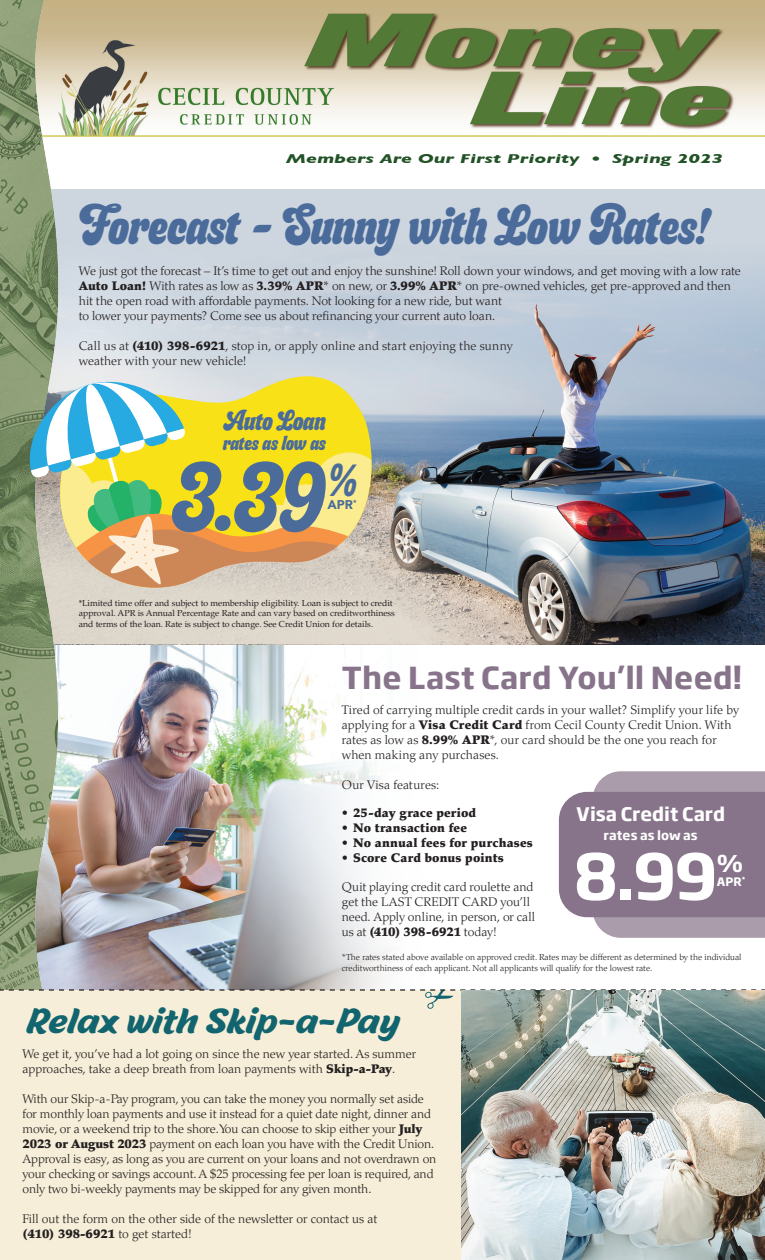
<style>
.page{position:relative;width:765px;height:1260px;background:#fff}
.page>*{position:absolute;margin:0;border:0;box-sizing:border-box;transform-origin:0 0}
.HEADLINES{font:93.5px "Budge";color:#4b6c9b}
.HEADLINES-2{font:700 62.12px "Soho Gothic Pro";color:#fff}
.BODY_COPY{font:50px "Budge";color:#4b6c9b}
.HEADLINES-3{font:45.62px "Budge";color:#4b6c9b}
.BODY_COPY-2{font:35px "Malvie";color:#12656e}
.BODY_COPY-3{font:700 30px "Soho Gothic Pro";letter-spacing:.005em;color:#87748a}
.t1{font:25.62px "Budge";letter-spacing:-.005em;color:#4b6c9b}
.HEADLINES-4{font:700 22.88px "Soho Gothic Pro";color:#fff}
.t2{font:19.75px "Budge";letter-spacing:-.005em;color:#4b6c9b}
.t3{font:700 18.5px "Soho Gothic Pro";color:#fff}
.t4{font:italic 700 13.12px "Gill Sans";color:#225227;scale:1.5 1}
.HEADLINES-5{font:900 12.62px "Avenir";color:#4b6c9b}
.BODY_COPY-4{font:300 12.5px/15px "Palatino LT Pro";letter-spacing:-.01em;color:#231f20}
.BODY_COPY-5{font:900 12.5px "Palatino LT Pro";letter-spacing:.01em;color:#231f20}
.BODY_COPY-6{font:300 12.5px "Palatino LT Pro";letter-spacing:.015em;color:#231f20}
.t5{font:700 12.5px "Soho Gothic Pro";letter-spacing:.005em;color:#fff}
.HEADLINES-6{font:700 11.5px "Soho Gothic Pro";color:#fff}
.DISCLAIMERS{font:8.75px/10.5px "Palatino LT Std";color:#231f20}
.DISCLAIMERS-2{font:300 8.75px/10.5px "Palatino LT Pro";color:#231f20}
.s1{font-family:"Palatino LT Std"}
.s2{font-weight:900}
.s3{font-weight:300}
</style>
<div class="page">
<img style="left:71px;top:0;width:694px;height:137px">
<img style="left:71px;top:645px;width:317px;height:344px">
<div style="left:0;top:990px;width:765px;height:270px;background:#f6eed8"></div>
<img style="left:71px;top:189px;width:694px;height:456px">
<img style="left:71px;top:457px;width:504px;height:188px">
<img style="left:0;top:0;width:71px;height:989px">
<svg style="left:30px;top:376px;width:342px;height:232px;background:#d5cc7c"></svg>
<svg style="left:0;top:989px;width:765px;height:20px"></svg>
<svg style="left:559px;top:771px;width:206px;height:167px;background:#958497"></svg>
<img style="left:461px;top:991px;width:304px;height:269px">
<p class="t4" style="left:286px;top:151px;width:293px">Members Are Our First Priority • Spring 2023</p>
<p class="BODY_COPY" style="left:82px;top:194px;width:627px">Forecast - Sunny with Low Rates!</p>
<p class="BODY_COPY-4" style="left:79px;top:264px;width:664px"><span class="s1">We just got the forecast – It’s time to get out and enjoy the sunshine! Roll down your windows, and get moving with a low rate<br></span><span class="s2">Auto Loan!</span> With rates as low as <span class="s2">3.39% APR</span>* on new, or <span class="s2">3.99% APR</span>* on pre-owned vehicles, get pre-approved and then hit the open road with affordable payments. Not looking for a new ride, but want</p>
<p class="BODY_COPY-4" style="left:79px;top:309px;width:418px">to lower your payments? Come see us about refinancing your current auto loan.</p>
<p class="BODY_COPY-4" style="left:79px;top:339px;width:435px">Call us at <span class="s2">(410) 398-6921</span>, stop in, or apply online and start enjoying the sunny</p>
<p class="BODY_COPY-4" style="left:79px;top:354px;width:169px">weather with your new vehicle!</p>
<p class="t1" style="left:223px;top:404px;width:104px">Auto Loan</p>
<p class="t2" style="left:223px;top:430px;width:104px">rates as low as</p>
<p class="HEADLINES" style="left:172px;top:436px;width:155px">3.39</p>
<p class="HEADLINES-3" style="left:327px;top:450px;width:31px">%</p>
<p class="HEADLINES-5" style="left:327px;top:494px;width:31px">APR<sup>*</sup></p>
<p class="DISCLAIMERS" style="left:79px;top:598px;width:318px">*Limited time offer and subject to membership eligibility. Loan is subject to credit approval. APR is Annual Percentage Rate and can vary based on creditworthiness and terms of the loan. Rate is subject to change. See Credit Union for details.</p>
<p class="BODY_COPY-3" style="left:342px;top:654px;width:402px">The Last Card You’ll Need!</p>
<p class="BODY_COPY-4" style="left:342px;top:702px;width:399px">Tired of carrying multiple credit cards in your wallet? Simplify your life by applying for a <span class="s2">Visa Credit Card</span> from Cecil County Credit Union. With rates as low as <span class="s2">8.99% APR</span>*, our card should be the one you reach for when making any purchases.</p>
<p class="BODY_COPY-6" style="left:342px;top:777px;width:99px">Our Visa features:</p>
<p class="BODY_COPY-5" style="left:342px;top:805px;width:136px">• 25-day grace period</p>
<p class="BODY_COPY-5" style="left:342px;top:820px;width:127px">• No transaction fee</p>
<p class="BODY_COPY-5" style="left:342px;top:835px;width:193px">• No annual fees for purchases</p>
<p class="BODY_COPY-5" style="left:342px;top:850px;width:163px">• Score Card bonus points</p>
<p class="BODY_COPY-4" style="left:342px;top:880px;width:195px">Quit playing credit card roulette and get the LAST CREDIT CARD you’ll need. Apply online, in person, or call us at <span class="s2">(410) 398-6921</span> today!</p>
<p class="DISCLAIMERS-2" style="left:342px;top:952px;width:401px">*The rates stated above available on approved credit. Rates may be different as determined by the individual creditworthiness of each applicant. Not all applicants will qualify for the lowest rate.</p>
<p class="t3" style="left:576px;top:800px;width:150px">Visa Credit Card</p>
<p class="t5" style="left:604px;top:825px;width:96px">rates as low as</p>
<p class="HEADLINES-2" style="left:574px;top:827px;width:145px">8.99</p>
<p class="HEADLINES-4" style="left:717px;top:845px;width:28px">%</p>
<p class="HEADLINES-6" style="left:717px;top:873px;width:30px">APR<sup>*</sup></p>
<p class="BODY_COPY-2" style="left:26px;top:998px;width:375px">Relax with Skip-a-Pay</p>
<p class="BODY_COPY-4" style="left:22px;top:1046px;width:395px">We get it, you’ve had a lot going on since the new year started. As summer approaches, take a deep breath from loan payments with <span class="s2">Skip-a-Pay</span>.</p>
<p class="BODY_COPY-4" style="left:22px;top:1091px;width:415px">With our Skip-a-Pay program, you can take the money you normally set aside for monthly loan payments and use it instead for a quiet date night, dinner and movie, or a weekend trip to the shore. You can choose to skip either your <span class="s2">July 2023 or August 2023</span> payment on each loan you have with the Credit Union.<br>Approval is easy, as long as you are current on your loans and not overdrawn on your checking or savings account. A $25 processing fee per loan is required, and only two bi-weekly payments may be skipped for any given month.</p>
<p class="BODY_COPY-4" style="left:22px;top:1211px;width:356px">Fill out the form on the other side of the newsletter or contact us at</p>
<p class="BODY_COPY-5" style="left:22px;top:1226px;width:171px">(410) 398-6921 <span class="s3">to get started!</span></p>
</div>
